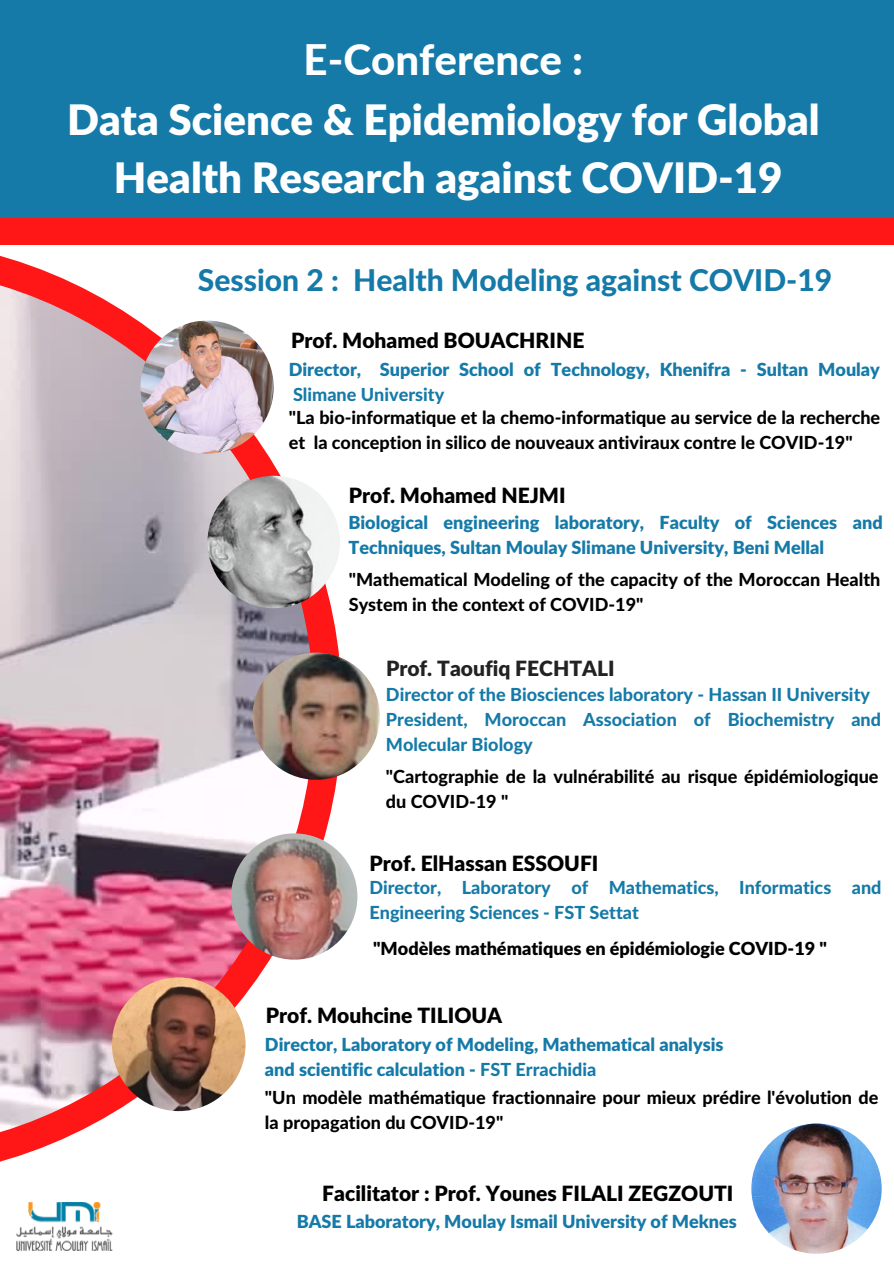
<style>
.page{position:relative;width:894px;height:1264px;background:#fff}
.page>*{position:absolute;margin:0;border:0;box-sizing:border-box;transform-origin:0 0}
.t1{font:900 42px/57.9px "Lato Latin";color:#fff;text-align:center}
.t2{font:800 42px "Lato";color:#fff}
.t3{font:800 30px "Lato Latin";color:#157aa8}
.t4{font:900 21px "Lato Latin";color:#000}
.t5{font:900 21px "Lato Latin";color:#222}
.t6{font:800 18px/24.8px "Lato Latin";color:#000}
.t7{font:900 18px/24.6px "Lato Latin";color:#157aa8}
.t8{font:800 18px/24.8px "Lato Latin";color:#157aa8}
.t9{font:900 18px "Lato Latin";color:#000}
.s1{font-weight:800}
</style>
<div class="page">
<svg style="left:0;top:244px;width:342px;height:918px"></svg>
<div style="left:0;top:167px;width:893px;height:77px;background:#ff1616"></div>
<div style="left:0;top:0;width:893px;height:217px;background:#157aa8"></div>
<img style="left:140px;top:320px;width:134px;height:134px;border-radius:50%">
<img style="left:112px;top:977px;width:133px;height:134px;border-radius:50%">
<img style="left:16px;top:1202px;width:96px;height:47px">
<img style="left:207px;top:476px;width:133px;height:132px;border-radius:50%">
<img style="left:252px;top:652px;width:128px;height:127px;border-radius:50%">
<img style="left:751px;top:1123px;width:130px;height:130px;border-radius:50%">
<img style="left:231px;top:833px;width:126px;height:126px;border-radius:50%">
<h1 class="t2" style="left:303px;top:33px;width:281px">E-Conference :</h1>
<h1 class="t1" style="left:67px;top:89px;width:754px">Data Science &amp; Epidemiology for Global<br>Health Research against COVID-19</h1>
<h2 class="t3" style="left:198px;top:261px;width:635px">Session 2 : Health Modeling against COVID-19</h2>
<p class="t4" style="left:291px;top:327px;width:295px">Prof. Mohamed BOUACHRINE</p>
<p class="t7" style="left:289px;top:357px;width:592px">Director, Superior School of Technology, Khenifra - Sultan Moulay</p>
<p class="t8" style="left:293px;top:381px;width:153px">Slimane University</p>
<p class="t6" style="left:289px;top:404px;width:593px">"La bio-informatique et la chemo-informatique au service de la recherche et la conception in silico de nouveaux antiviraux contre le COVID-19"</p>
<p class="t4" style="left:349px;top:482px;width:218px">Prof. Mohamed NEJMI</p>
<p class="t7" style="left:348px;top:510px;width:535px">Biological engineering laboratory, Faculty of Sciences and<br>Techniques, Sultan Moulay Slimane University, Beni Mellal</p>
<p class="t6" style="left:348px;top:567px;width:533px">"Mathematical Modeling of the capacity of the Moroccan Health<br>System in the context of COVID-19"</p>
<p class="t5" style="left:386px;top:654px;width:230px">Prof. Taoufiq FECHTALI</p>
<p class="t8" style="left:386px;top:681px;width:496px">Director of the Biosciences laboratory - Hassan II University<br>President, Moroccan Association of Biochemistry and<br>Molecular Biology</p>
<p class="t6" style="left:386px;top:764px;width:494px">"Cartographie de la vulnérabilité au risque épidémiologique du COVID-19 "</p>
<p class="t4" style="left:369px;top:850px;width:230px">Prof. ElHassan ESSOUFI</p>
<p class="t8" style="left:369px;top:874px;width:513px">Director, Laboratory of Mathematics, Informatics and<br>Engineering Sciences - FST Settat</p>
<p class="t9" style="left:373px;top:936px;width:455px">"Modèles mathématiques en épidémiologie COVID-19 "</p>
<p class="t4" style="left:266px;top:1002px;width:238px">Prof. Mouhcine TILIOUA</p>
<p class="t7" style="left:265px;top:1031px;width:460px">Director, Laboratory of Modeling, Mathematical analysis and scientific calculation - <span class="s1">FST Errachidia</span></p>
<p class="t6" style="left:265px;top:1084px;width:614px">"Un modèle mathématique fractionnaire pour mieux prédire l'évolution de la propagation du COVID-19"</p>
<p class="t4" style="left:322px;top:1180px;width:412px">Facilitator : Prof. Younes FILALI ZEGZOUTI</p>
<p class="t7" style="left:296px;top:1208px;width:441px">BASE Laboratory, Moulay Ismail University of Meknes</p>
</div>
